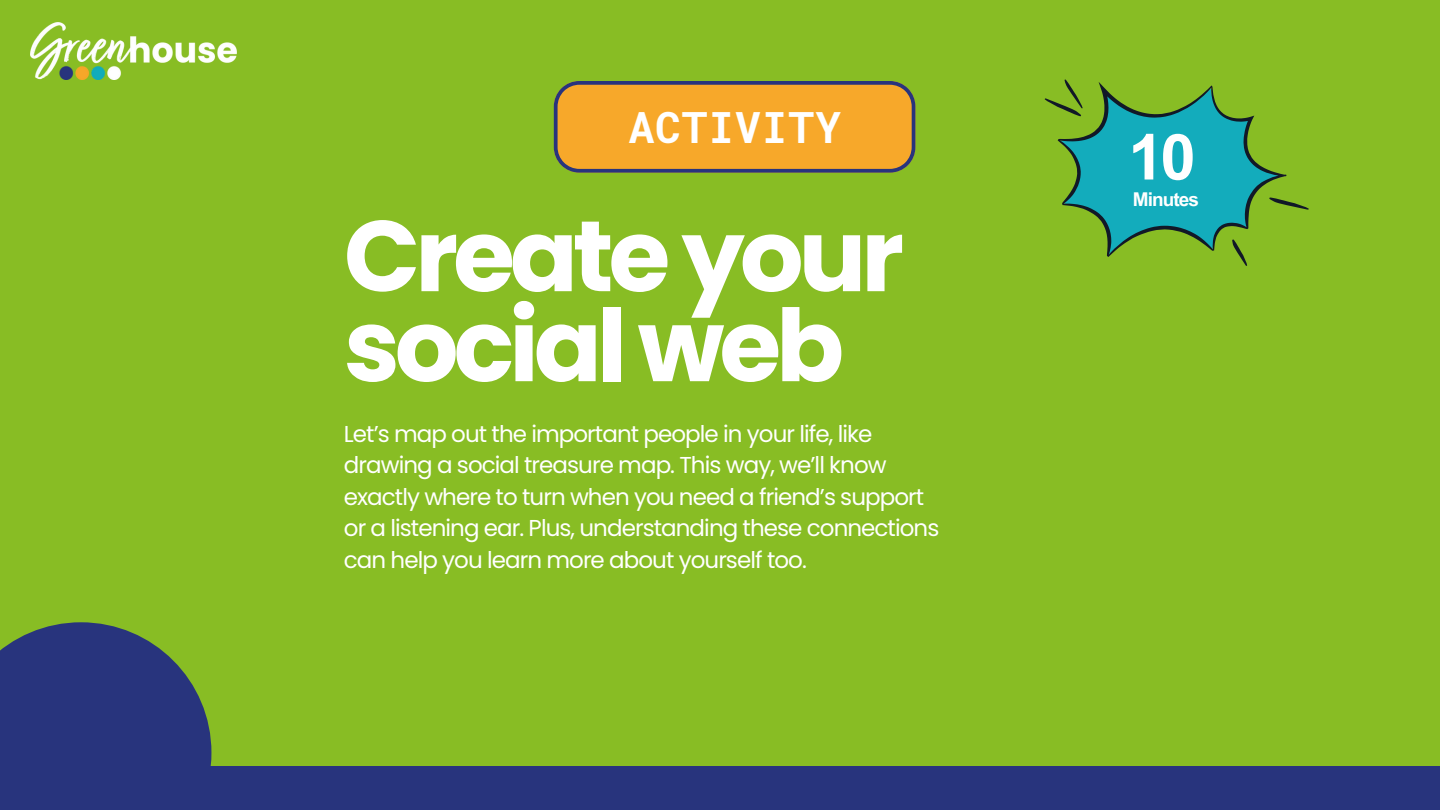
<style>
.page{position:relative;width:1440px;height:810px;background:#88bd24}
.page>*{position:absolute;margin:0;border:0;box-sizing:border-box;transform-origin:0 0}
.t1{font:700 100.2px/90px "Poppins";letter-spacing:-.05em;color:#fff}
.t2{font:700 63.6px "Arial MT Pro";color:#fff}
.t3{font:700 43px "Roboto Mono";letter-spacing:.02em;color:#fff}
.t4{font:23px/31.5px "Poppins";letter-spacing:-.04em;color:#fff}
.t5{font:700 19px "Arial MT Pro";letter-spacing:-.05em;color:#fff}
</style>
<div class="page">
<svg style="left:554px;top:81px;width:361px;height:92px;background:#e19d31"></svg>
<svg style="left:1045px;top:79px;width:264px;height:187px"></svg>
<img style="left:31px;top:23px;width:205px;height:57px">
<div style="left:0;top:622px;width:211px;height:188px;background:#28347d"></div>
<div style="left:0;top:767px;width:1440px;height:43px;background:#28347d"></div>
<p class="t3" style="left:628px;top:98px;width:214px">ACTIVITY</p>
<p class="t1" style="left:344px;top:211px;width:562px">Create your social web</p>
<p class="t4" style="left:344px;top:418px;width:597px">Let’s map out the important people in your life, like drawing a social treasure map. This way, we’ll know exactly where to turn when you need a friend’s support or a listening ear. Plus, understanding these connections can help you learn more about yourself too.</p>
<p class="t2" style="left:1128px;top:133px;width:69px">10</p>
<p class="t5" style="left:1133px;top:192px;width:68px">Minutes</p>
</div>
